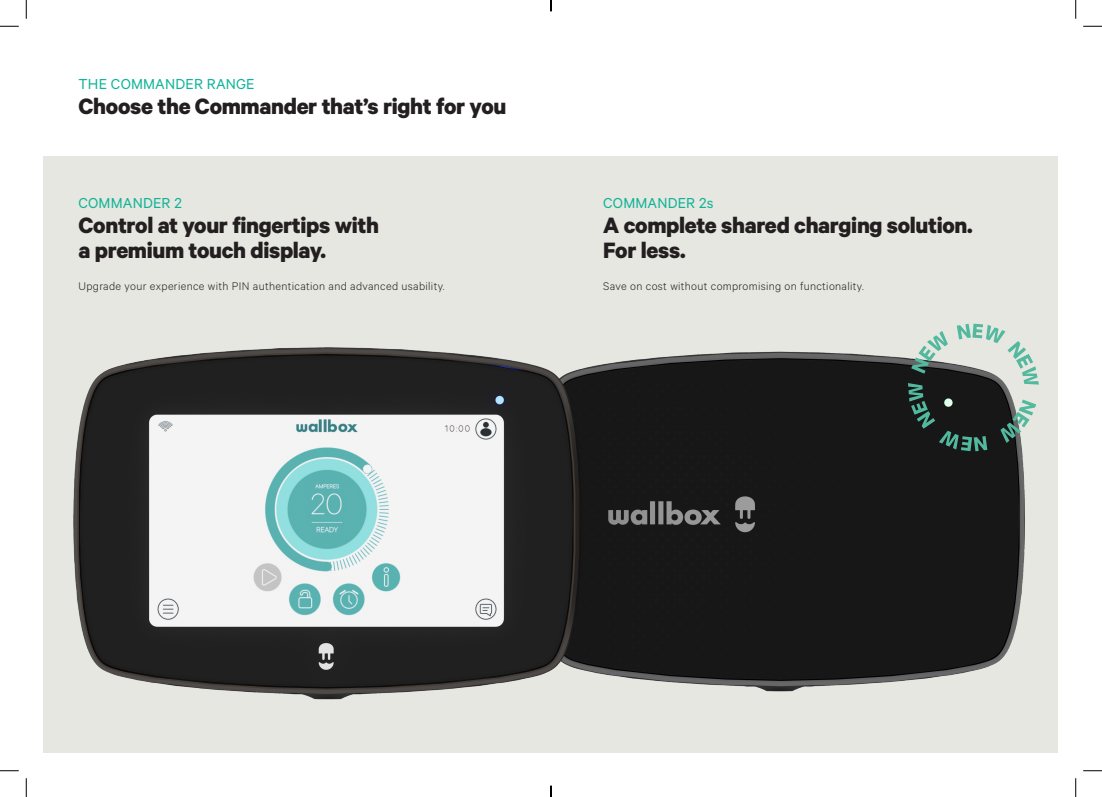
<style>
.page{position:relative;width:1102px;height:797px;background:#fff}
.page>*{position:absolute;margin:0;border:0;box-sizing:border-box;transform-origin:0 0}
.t1{font:700 25px "Calibre";letter-spacing:-.015em;color:#231f20}
.t2{font:16.25px "Calibre";letter-spacing:.01em;color:#0db397}
.t3{font:300 12.5px "Calibre";letter-spacing:.025em;color:#231f20}
</style>
<div class="page">
<div style="left:44px;top:156px;width:1013px;height:597px;background:#e6e7e0"></div>
<img style="left:73px;top:347px;width:952px;height:353px">
<svg style="left:907px;top:324px;width:131px;height:127px"></svg>
<svg style="left:0;top:25px;width:19px;height:2px"></svg>
<svg style="left:1083px;top:25px;width:18px;height:2px"></svg>
<svg style="left:0;top:770px;width:19px;height:1px"></svg>
<svg style="left:1083px;top:770px;width:18px;height:1px"></svg>
<svg style="left:25px;top:0;width:2px;height:19px"></svg>
<svg style="left:25px;top:778px;width:2px;height:19px"></svg>
<svg style="left:1075px;top:0;width:1px;height:19px"></svg>
<svg style="left:1075px;top:778px;width:1px;height:19px"></svg>
<svg style="left:550px;top:785px;width:1px;height:12px"></svg>
<p class="t2" style="left:79px;top:75px;width:177px">THE COMMANDER RANGE</p>
<p class="t1" style="left:79px;top:91px;width:429px">Choose the Commander that’s right for you</p>
<p class="t2" style="left:79px;top:193px;width:105px">COMMANDER 2</p>
<p class="t1" style="left:79px;top:210px;width:302px">Control at your fingertips with</p>
<p class="t1" style="left:79px;top:235px;width:249px">a premium touch display.</p>
<p class="t2" style="left:603px;top:193px;width:112px">COMMANDER 2s</p>
<p class="t1" style="left:603px;top:210px;width:371px">A complete shared charging solution.</p>
<p class="t1" style="left:603px;top:235px;width:84px">For less.</p>
<p class="t3" style="left:79px;top:279px;width:367px">Upgrade your experience with PIN authentication and advanced usability.</p>
<p class="t3" style="left:603px;top:279px;width:262px">Save on cost without compromising on functionality.</p>
</div>
